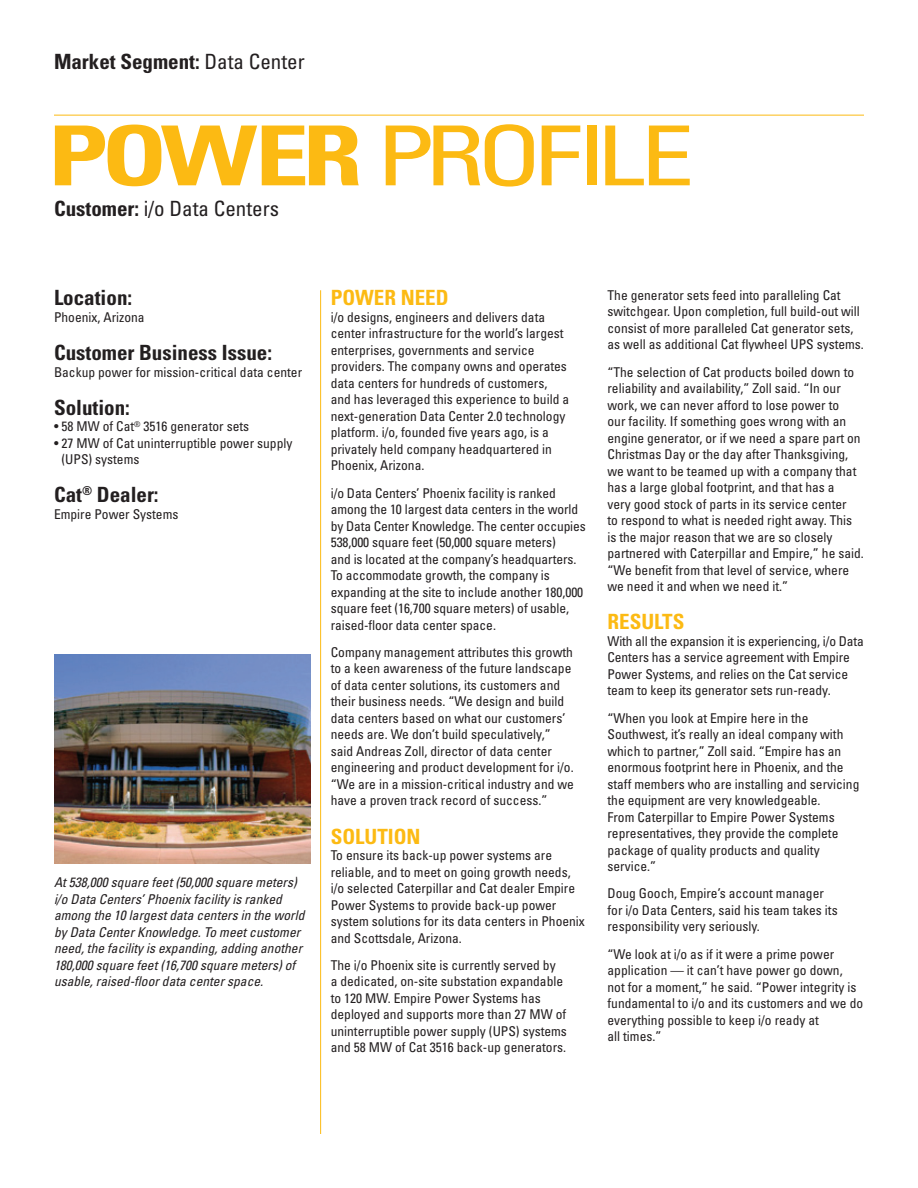
<style>
.page{position:relative;width:918px;height:1188px;background:#fff}
.page>*{position:absolute;margin:0;border:0;box-sizing:border-box;transform-origin:0 0}
.t1{font:condensed 82.8px "Univers LT Std";letter-spacing:-.08em;color:#fcba13;scale:1.3 1}
.t2{font:700 condensed 21px "Univers LT Std";color:#231f20}
.t3{font:700 condensed 21px "Univers LT Std";color:#fcba13}
.t4{font:condensed 21px "Univers LT Std";color:#231f20}
.t5{font:condensed 13.5px/16.5px "Univers LT Std";color:#231f20}
.t6{font:italic condensed 13.5px/16.5px "Univers LT Std";color:#231f20}
.s1{font-weight:400}
.s2{font-weight:700}
</style>
<div class="page">
<img style="left:54px;top:655px;width:256px;height:209px">
<hr style="left:320px;top:290px;width:1px;height:844px;background:#fcba13">
<hr style="left:54px;top:115px;width:810px;height:1px;background:#fcba13">
<h2 class="t2" style="left:54px;top:49px;width:252px">Market Segment: <span class="s1">Data Center</span></h2>
<h1 class="t1" style="left:48px;top:103px;width:499px"><span class="s2">POWER</span> PROFILE</h1>
<h2 class="t4" style="left:54px;top:195px;width:227px"><span class="s2">Customer:</span> i/o Data Centers</h2>
<h2 class="t2" style="left:54px;top:285px;width:80px">Location:</h2>
<p class="t5" style="left:54px;top:309px;width:92px">Phoenix, Arizona</p>
<h2 class="t2" style="left:54px;top:340px;width:220px">Customer Business Issue:</h2>
<p class="t5" style="left:54px;top:363px;width:250px">Backup power for mission-critical data center</p>
<h2 class="t2" style="left:54px;top:394px;width:77px">Solution:</h2>
<p class="t5" style="left:54px;top:418px;width:197px">• 58 MW of Cat<sup>®</sup> 3516 generator sets</p>
<p class="t5" style="left:61px;top:434px;width:232px;text-indent:-7px">• 27 MW of Cat uninterruptible power supply (UPS) systems</p>
<h2 class="t2" style="left:54px;top:482px;width:106px">Cat<sup>®</sup> Dealer:</h2>
<p class="t5" style="left:54px;top:506px;width:126px">Empire Power Systems</p>
<p class="t6" style="left:54px;top:874px;width:252px">At 538,000 square feet (50,000 square meters) i/o Data Centers’ Phoenix facility is ranked among the 10 largest data centers in the world by Data Center Knowledge. To meet customer need, the facility is expanding, adding another 180,000 square feet (16,700 square meters) of usable, raised-floor data center space.</p>
<h2 class="t3" style="left:331px;top:285px;width:119px">POWER NEED</h2>
<p class="t5" style="left:331px;top:309px;width:240px">i/o designs, engineers and delivers data center infrastructure for the world’s largest enterprises, governments and service providers. The company owns and operates data centers for hundreds of customers, and has leveraged this experience to build a next-generation Data Center 2.0 technology platform. i/o, founded five years ago, is a privately held company headquartered in Phoenix, Arizona.</p>
<p class="t5" style="left:331px;top:484px;width:257px">i/o Data Centers’ Phoenix facility is ranked among the 10 largest data centers in the world by Data Center Knowledge. The center occupies 538,000 square feet (50,000 square meters)<br>and is located at the company’s headquarters.<br>To accommodate growth, the company is expanding at the site to include another 180,000 square feet (16,700 square meters) of usable, raised-floor data center space.</p>
<p class="t5" style="left:331px;top:644px;width:245px">Company management attributes this growth to a keen awareness of the future landscape of data center solutions, its customers and their business needs. “We design and build data centers based on what our customers’ needs are. We don’t build speculatively,” said Andreas Zoll, director of data center engineering and product development for i/o. “We are in a mission-critical industry and we have a proven track record of success.”</p>
<h2 class="t3" style="left:331px;top:823px;width:91px">SOLUTION</h2>
<p class="t5" style="left:331px;top:847px;width:256px">To ensure its back-up power systems are reliable, and to meet on going growth needs, i/o selected Caterpillar and Cat dealer Empire Power Systems to provide back-up power system solutions for its data centers in Phoenix and Scottsdale, Arizona.</p>
<p class="t5" style="left:331px;top:957px;width:238px">The i/o Phoenix site is currently served by<br>a dedicated, on-site substation expandable to 120 MW. Empire Power Systems has deployed and supports more than 27 MW of uninterruptible power supply (UPS) systems and 58 MW of Cat 3516 back-up generators.</p>
<p class="t5" style="left:608px;top:287px;width:258px">The generator sets feed into paralleling Cat switchgear. Upon completion, full build-out will consist of more paralleled Cat generator sets, as well as additional Cat flywheel UPS systems.</p>
<p class="t5" style="left:608px;top:364px;width:258px">“The selection of Cat products boiled down to reliability and availability,” Zoll said. “In our work, we can never afford to lose power to<br>our facility. If something goes wrong with an engine generator, or if we need a spare part on Christmas Day or the day after Thanksgiving, we want to be teamed up with a company that has a large global footprint, and that has a<br>very good stock of parts in its service center<br>to respond to what is needed right away. This is the major reason that we are so closely partnered with Caterpillar and Empire,” he said. “We benefit from that level of service, where we need it and when we need it.”</p>
<h2 class="t3" style="left:608px;top:609px;width:78px">RESULTS</h2>
<p class="t5" style="left:608px;top:633px;width:258px">With all the expansion it is experiencing, i/o Data Centers has a service agreement with Empire Power Systems, and relies on the Cat service team to keep its generator sets run-ready.</p>
<p class="t5" style="left:608px;top:709px;width:253px">“When you look at Empire here in the Southwest, it’s really an ideal company with which to partner,” Zoll said. “Empire has an enormous footprint here in Phoenix, and the staff members who are installing and servicing the equipment are very knowledgeable.<br>From Caterpillar to Empire Power Systems representatives, they provide the complete package of quality products and quality service.”</p>
<p class="t5" style="left:608px;top:885px;width:232px">Doug Gooch, Empire’s account manager for i/o Data Centers, said his team takes its responsibility very seriously.</p>
<p class="t5" style="left:608px;top:946px;width:257px">“We look at i/o as if it were a prime power application — it can’t have power go down, not for a moment,” he said. “Power integrity is fundamental to i/o and its customers and we do everything possible to keep i/o ready at<br>all times.”</p>
</div>
